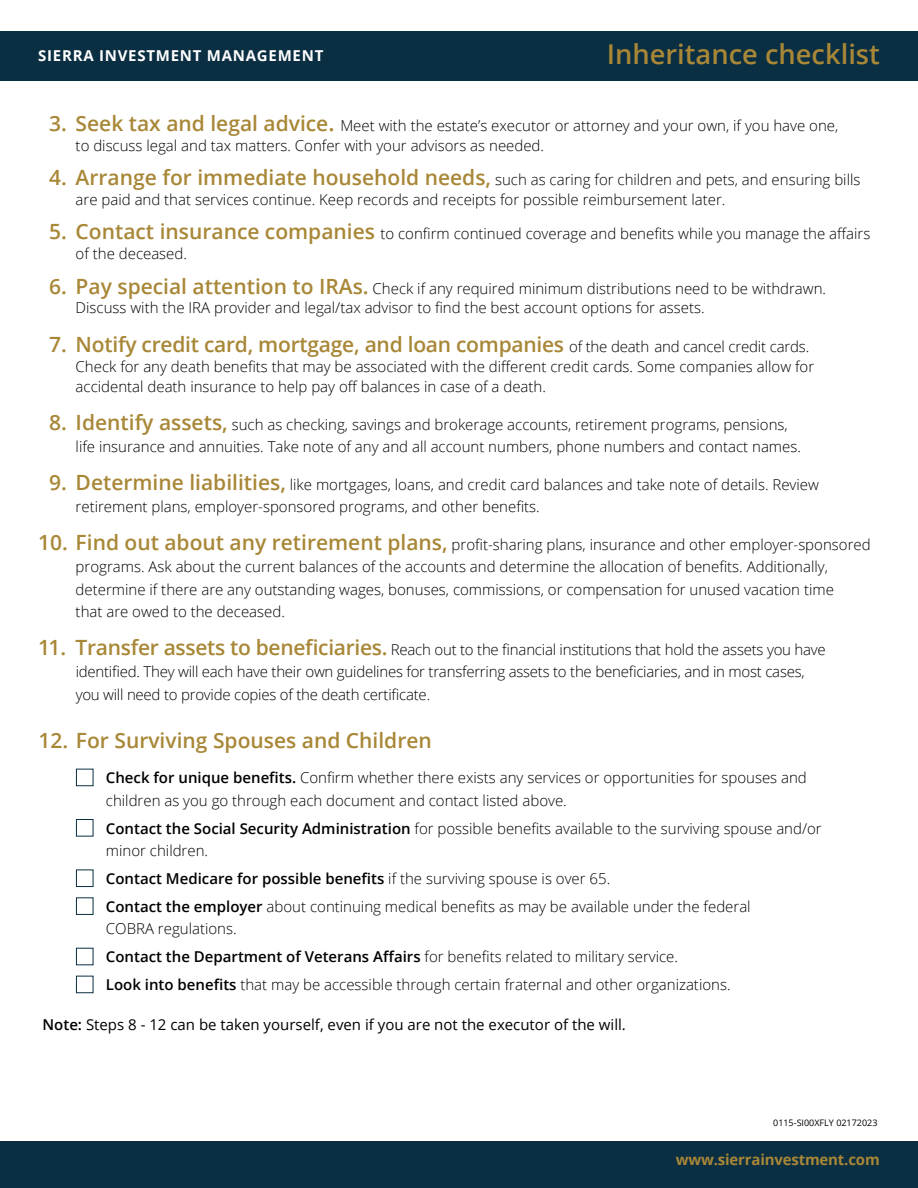
<style>
.page{position:relative;width:918px;height:1188px;background:#fff}
.page>*{position:absolute;margin:0;border:0;box-sizing:border-box;transform-origin:0 0}
.t1{font:600 27.3px "Open Sans";color:#a88737}
.t2{font:600 21px "Open Sans";letter-spacing:-.01em;color:#a88737}
.t3{font:300 15px/22.5px "Open Sans";color:#000}
.t4{font:15px "Open Sans";color:#000}
.t5{font:700 15px "Open Sans";letter-spacing:.05em;color:#fff}
.t6{font:700 15px "Open Sans";letter-spacing:-.01em;color:#a88737}
.t7{font:9px "Open Sans";color:#000}
.s1{font-weight:600;font-size:21px;color:#a88737}
.s2{font-weight:600;font-size:22.5px;color:#a88737}
.s3{font-weight:300;font-size:15px;color:#000}
.s4{font-weight:600}
</style>
<div class="page">
<div style="left:0;top:32px;width:918px;height:49px;background:#0a2e42"></div>
<div style="left:0;top:1142px;width:918px;height:46px;background:#0a2e42"></div>
<div style="left:76px;top:769px;width:18px;height:17px;border:1px solid #0a2e42"></div>
<div style="left:76px;top:819px;width:18px;height:18px;border:1px solid #0a2e42"></div>
<div style="left:76px;top:869px;width:18px;height:18px;border:1px solid #0a2e42"></div>
<div style="left:76px;top:897px;width:18px;height:18px;border:1px solid #0a2e42"></div>
<div style="left:76px;top:948px;width:18px;height:17px;border:1px solid #0a2e42"></div>
<div style="left:76px;top:976px;width:18px;height:17px;border:1px solid #0a2e42"></div>
<p class="t5" style="left:38px;top:45px;width:287px">SIERRA INVESTMENT MANAGEMENT</p>
<h1 class="t1" style="left:607px;top:35px;width:275px">Inheritance checklist</h1>
<p class="t3" style="left:76px;top:116px;width:764px;line-height:19.5px;text-indent:-27px"><span class="s1">3. Seek tax and legal advice</span><span class="s2">.</span> Meet with the estate’s executor or attorney and your own, if you have one, to discuss legal and tax matters. Confer with your advisors as needed.</p>
<p class="t3" style="left:76px;top:170px;width:786px;line-height:19.5px;text-indent:-27px"><span class="s1">4. Arrange for immediate household needs,</span> such as caring for children and pets, and ensuring bills are paid and that services continue. Keep records and receipts for possible reimbursement later.</p>
<p class="t3" style="left:76px;top:224px;width:796px;line-height:19.5px;text-indent:-27px"><span class="s1">5. Contact insurance companies</span> to confirm continued coverage and benefits while you manage the affairs of the deceased.</p>
<p class="t3" style="left:76px;top:278px;width:752px;line-height:19.5px;text-indent:-27px"><span class="s1">6. Pay special attention to IRAs.</span> Check if any required minimum distributions need to be withdrawn.<br>Discuss with the IRA provider and legal/tax advisor to find the best account options for assets.</p>
<h2 class="t2" style="left:49px;top:330px;width:762px">7. Notify credit card, mortgage, and loan companies <span class="s3">of the death and cancel credit cards.</span></h2>
<p class="t3" style="left:76px;top:357px;width:740px;line-height:19.5px">Check for any death benefits that may be associated with the different credit cards. Some companies allow for accidental death insurance to help pay off balances in case of a death.</p>
<p class="t3" style="left:76px;top:412px;width:727px;text-indent:-27px"><span class="s1">8. Identify assets,</span> such as checking, savings and brokerage accounts, retirement programs, pensions, life insurance and annuities. Take note of any and all account numbers, phone numbers and contact names.</p>
<p class="t3" style="left:76px;top:473px;width:745px;text-indent:-27px"><span class="s1">9. Determine liabilities,</span> like mortgages, loans, and credit card balances and take note of details. Review retirement plans, employer-sponsored programs, and other benefits.</p>
<p class="t3" style="left:76px;top:533px;width:797px;text-indent:-37px"><span class="s1">10. Find out about any retirement plans,</span> profit-sharing plans, insurance and other employer-sponsored programs. Ask about the current balances of the accounts and determine the allocation of benefits. Additionally, determine if there are any outstanding wages, bonuses, commissions, or compensation for unused vacation time<br>that are owed to the deceased.</p>
<p class="t3" style="left:76px;top:638px;width:752px;text-indent:-38px"><span class="s1">11. Transfer assets to beneficiaries.</span> Reach out to the financial institutions that hold the assets you have identified. They will each have their own guidelines for transferring assets to the beneficiaries, and in most cases, you will need to provide copies of the death certificate.</p>
<h2 class="t2" style="left:38px;top:726px;width:395px">12. For Surviving Spouses and Children</h2>
<p class="t3" style="left:106px;top:766px;width:702px"><span class="s4">Check for unique benefits.</span> Confirm whether there exists any services or opportunities for spouses and children as you go through each document and contact listed above.</p>
<p class="t3" style="left:106px;top:817px;width:717px"><span class="s4">Contact the Social Security Administration</span> for possible benefits available to the surviving spouse and/or minor children.</p>
<p class="t3" style="left:106px;top:864px;width:646px;line-height:27.9px"><span class="s4">Contact Medicare for possible benefits</span> if the surviving spouse is over 65.<br><span class="s4">Contact the employer</span> about continuing medical benefits as may be available under the federal</p>
<p class="t3" style="left:106px;top:915px;width:626px;line-height:27.9px">COBRA regulations.<br><span class="s4">Contact the Department of Veterans Affairs</span> for benefits related to military service.<br><span class="s4">Look into benefits</span> that may be accessible through certain fraternal and other organizations.</p>
<p class="t4" style="left:43px;top:1014px;width:585px"><span class="s4">Note:</span> Steps 8 - 12 can be taken yourself, even if you are not the executor of the will.</p>
<p class="t7" style="left:773px;top:1116px;width:106px">0115-SI00XFLY 02172023</p>
<p class="t6" style="left:676px;top:1149px;width:205px">www.sierrainvestment.com</p>
</div>
